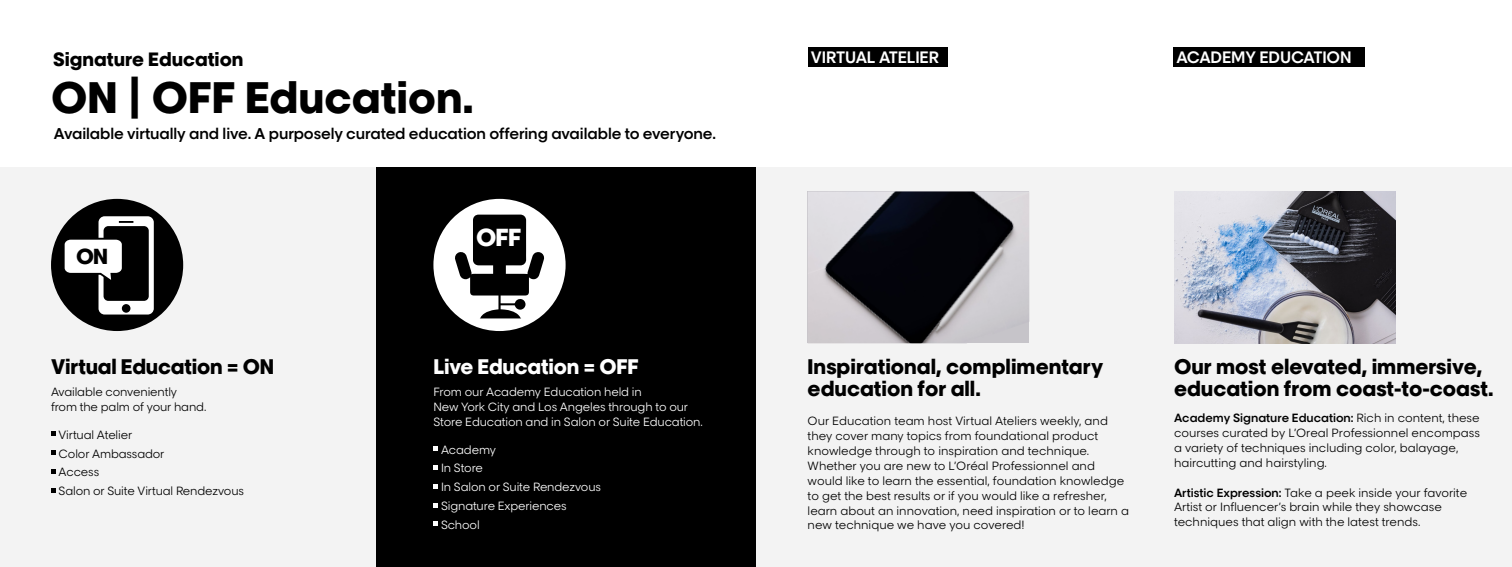
<style>
.page{position:relative;width:1512px;height:567px;background:#fff}
.page>*{position:absolute;margin:0;border:0;box-sizing:border-box;transform-origin:0 0}
.t1{font:42px "LOREAL PRO 5 Bold";color:#000}
.t2{font:23.45px "LOREAL PRO 5 Bold";color:#fff}
.t3{font:20.74px "LOREAL PRO 5 Bold";color:#000}
.t4{font:20.12px/22.8px "LOREAL PRO 5 Bold";color:#000}
.t5{font:20.12px "LOREAL PRO 5 Bold";letter-spacing:-.01em;color:#fff}
.t6{font:18.38px "LOREAL PRO 5 Bold";color:#000}
.t7{font:700 15.75px "LOREAL PRO 4 Semi";letter-spacing:-.01em;color:#fff}
.t8{font:700 14.88px "LOREAL PRO 4 Semi";letter-spacing:-.005em;color:#000}
.t9{font:11.38px/14.9px "LOREAL PRO 2 Book";color:#000}
.t10{font:11.38px/18.8px "LOREAL PRO 2 Book";letter-spacing:-.01em;color:#fff}
.t11{font:700 11.38px "LOREAL PRO 4 Semi";color:#000}
.s1{font-family:"LOREAL PRO 2 Book";font-weight:400}
.s2{font-family:"LOREAL PRO 4 Semi";font-weight:700}
</style>
<div class="page">
<svg style="left:756px;top:168px;width:756px;height:399px;fill:#f3f3f3"></svg>
<div style="left:0;top:168px;width:377px;height:399px;background:#f3f3f3"></div>
<div style="left:377px;top:168px;width:379px;height:399px;background:#000"></div>
<div style="left:433px;top:199px;width:133px;height:132px;background:#fff;border-radius:50%"></div>
<svg style="left:454px;top:215px;width:90px;height:103px"></svg>
<div style="left:51px;top:199px;width:132px;height:132px;background:#000;border-radius:50%"></div>
<div style="left:99px;top:216px;width:55px;height:99px;background:#fff;border-radius:6px"></div>
<div style="left:104px;top:226px;width:45px;height:75px;background:#000;border-radius:5px"></div>
<svg style="left:119px;top:221px;width:14px;height:2px"></svg>
<div style="left:122px;top:304px;width:8px;height:9px;background:#000;border-radius:50%"></div>
<svg style="left:64px;top:237px;width:58px;height:49px"></svg>
<svg style="left:433px;top:446px;width:5px;height:5px"></svg>
<svg style="left:433px;top:465px;width:5px;height:5px"></svg>
<svg style="left:433px;top:484px;width:5px;height:5px"></svg>
<svg style="left:433px;top:503px;width:5px;height:4px"></svg>
<svg style="left:433px;top:521px;width:5px;height:5px"></svg>
<svg style="left:51px;top:431px;width:5px;height:5px"></svg>
<svg style="left:51px;top:450px;width:5px;height:5px"></svg>
<svg style="left:51px;top:469px;width:5px;height:5px"></svg>
<svg style="left:51px;top:488px;width:5px;height:5px"></svg>
<div style="left:808px;top:48px;width:140px;height:19px;background:#000"></div>
<div style="left:1173px;top:48px;width:192px;height:19px;background:#000"></div>
<h3 class="t6" style="left:53px;top:45px;width:192px">Signature Education</h3>
<h1 class="t1" style="left:51px;top:65px;width:424px">ON | OFF Education.</h1>
<h3 class="t8" style="left:54px;top:122px;width:664px">Available virtually and live. A purposely curated education offering available to everyone.</h3>
<h3 class="t3" style="left:76px;top:240px;width:33px">ON</h3>
<h3 class="t4" style="left:51px;top:354px;width:225px">Virtual Education = ON</h3>
<p class="t9" style="left:51px;top:384px;width:157px">Available conveniently<br>from the palm of your hand.</p>
<p class="t9" style="left:59px;top:424px;width:187px;line-height:18.8px">Virtual Atelier<br>Color Ambassador<br>Access<br>Salon or Suite Virtual Rendezvous</p>
<h2 class="t2" style="left:476px;top:219px;width:47px">OFF</h2>
<h3 class="t5" style="left:433px;top:351px;width:207px">Live Education = OFF</h3>
<p class="t10" style="left:433px;top:384px;width:271px;line-height:14.9px">From our Academy Education held in<br>New York City and Los Angeles through to our<br>Store Education and in Salon or Suite Education.</p>
<p class="t10" style="left:441px;top:439px;width:162px">Academy<br>In Store<br>In Salon or Suite Rendezvous<br>Signature Experiences<br>School</p>
<h3 class="t7" style="left:811px;top:45px;width:130px">VIRTUAL ATELIER</h3>
<h3 class="t7" style="left:1176px;top:45px;width:177px">ACADEMY EDUCATION</h3>
<h3 class="t4" style="left:808px;top:354px;width:297px">Inspirational, complimentary education for all.</h3>
<p class="t9" style="left:808px;top:413px;width:323px">Our Education team host Virtual Ateliers weekly, and they cover many topics from foundational product knowledge through to inspiration and technique.<br>Whether you are new to L’Oréal Professionnel and would like to learn the essential, foundation knowledge to get the best results or if you would like a refresher, learn about an innovation, need inspiration or to learn a new technique we have you covered!</p>
<h3 class="t4" style="left:1174px;top:354px;width:321px">Our most elevated, immersive, education from coast-to-coast.</h3>
<p class="t11" style="left:1174px;top:409px;width:307px">Academy Signature Education: <span class="s1">Rich in content, these</span></p>
<p class="t9" style="left:1174px;top:425px;width:307px">courses curated by L’Oreal Professionnel encompass a variety of techniques including color, balayage, haircutting and hairstyling.</p>
<p class="t9" style="left:1174px;top:484px;width:295px"><span class="s2">Artistic Expression:</span> Take a peek inside your favorite<br>Artist or Influencer’s brain while they showcase techniques that align with the latest trends.</p>
</div>
